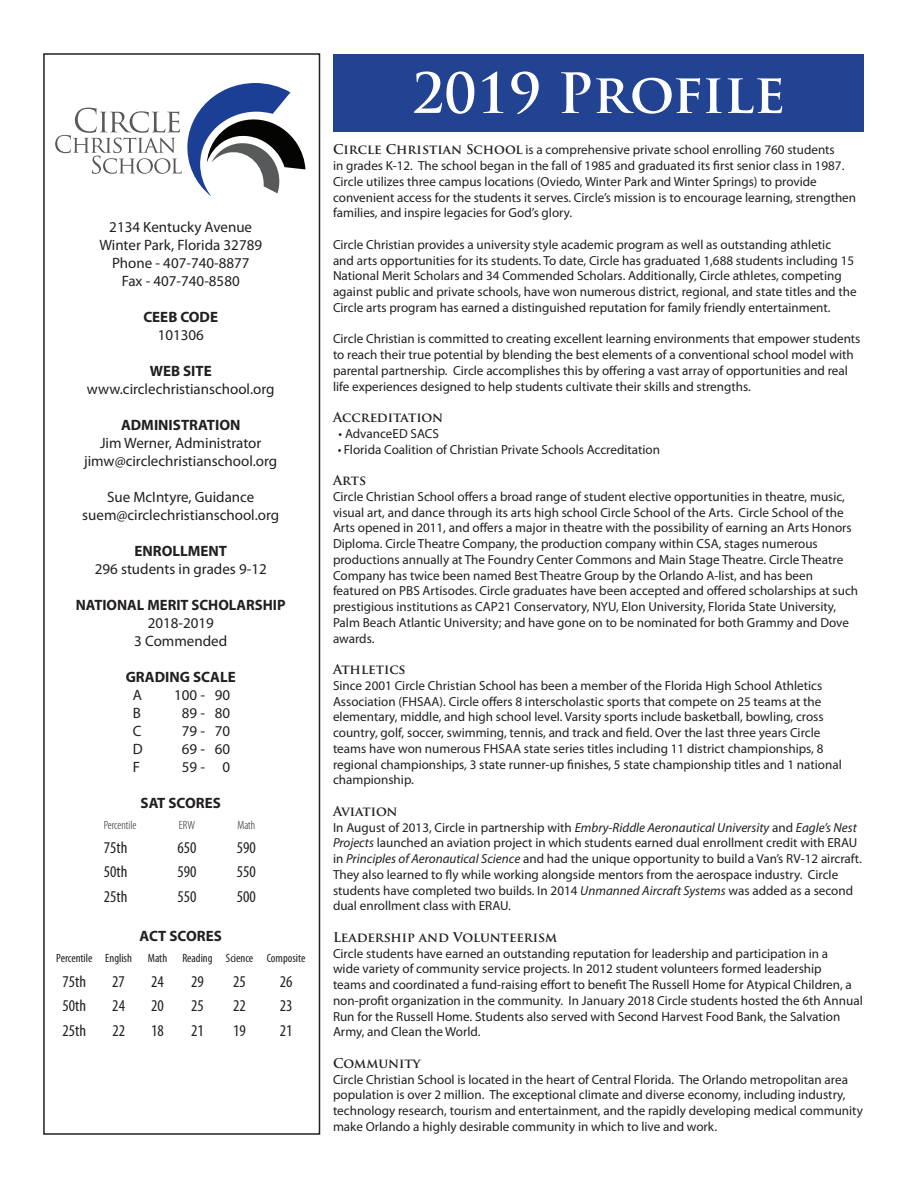
<style>
.page{position:relative;width:918px;height:1188px;background:#fff}
.page>*{position:absolute;margin:0;border:0;box-sizing:border-box;transform-origin:0 0}
.t1{font:700 54px "Trajan Pro";color:#fff}
.t2{font:condensed 16.5px "Myriad Pro";color:#231f20}
.t3{font:15px/18px "Myriad Pro";color:#231f20;text-align:center}
.t4{font:700 15px "Myriad Pro";color:#231f20}
.t5{font:300 14.4px/16.2px "Myriad Pro";color:#4d4d4f}
.t6{font:13.2px/15.8px "Myriad Pro";color:#231f20}
.t7{font:700 13.2px "Trajan Pro";color:#231f20}
.t8{font:condensed 12px "Myriad Pro";color:#231f20}
.t9{font:300 condensed 12px "Myriad Pro";color:#231f20}
.s1{font-family:"Trajan Pro";font-weight:700}
.s2{font-style:italic}
</style>
<div class="page">
<svg style="left:55px;top:83px;width:250px;height:114px"></svg>
<div style="left:333px;top:54px;width:531px;height:77px;background:#224292"></div>
<div style="left:43px;top:53px;width:277px;height:1082px;border:2px solid #231f20"></div>
<p class="t3" style="left:99px;top:217px;width:164px">2134 Kentucky Avenue<br>Winter Park, Florida 32789<br>Phone - 407-740-8877<br>Fax - 407-740-8580</p>
<p class="t4" style="left:143px;top:307px;width:76px">CEEB CODE</p>
<p class="t3" style="left:158px;top:325px;width:48px">101306</p>
<p class="t4" style="left:150px;top:361px;width:64px">WEB SITE</p>
<p class="t3" style="left:87px;top:379px;width:189px">www.circlechristianschool.org</p>
<p class="t4" style="left:121px;top:415px;width:121px">ADMINISTRATION</p>
<p class="t3" style="left:84px;top:433px;width:195px">Jim Werner, Administrator jimw@circlechristianschool.org</p>
<p class="t3" style="left:82px;top:487px;width:198px">Sue McIntyre, Guidance suem@circlechristianschool.org</p>
<p class="t4" style="left:134px;top:541px;width:94px">ENROLLMENT</p>
<p class="t3" style="left:95px;top:559px;width:173px">296 students in grades 9-12</p>
<p class="t4" style="left:76px;top:595px;width:211px">NATIONAL MERIT SCHOLARSHIP</p>
<p class="t3" style="left:134px;top:613px;width:94px">2018-2019<br>3 Commended</p>
<p class="t4" style="left:126px;top:667px;width:112px">GRADING SCALE</p>
<p class="t3" style="left:133px;top:685px;width:11px">A</p>
<p class="t3" style="left:174px;top:685px;width:58px">100 - 90</p>
<p class="t3" style="left:133px;top:703px;width:10px">B</p>
<p class="t3" style="left:182px;top:703px;width:50px">89 - 80</p>
<p class="t3" style="left:133px;top:721px;width:10px">C</p>
<p class="t3" style="left:182px;top:721px;width:50px">79 - 70</p>
<p class="t3" style="left:133px;top:739px;width:11px">D</p>
<p class="t3" style="left:182px;top:739px;width:50px">69 - 60</p>
<p class="t3" style="left:133px;top:757px;width:9px">F</p>
<p class="t3" style="left:182px;top:757px;width:50px">59 - 0</p>
<p class="t4" style="left:141px;top:793px;width:82px">SAT SCORES</p>
<p class="t9" style="left:104px;top:818px;width:34px">Percentile</p>
<p class="t9" style="left:179px;top:818px;width:18px">ERW</p>
<p class="t9" style="left:237px;top:818px;width:19px">Math</p>
<p class="t2" style="left:104px;top:838px;width:25px">75th</p>
<p class="t2" style="left:177px;top:838px;width:21px">650</p>
<p class="t2" style="left:237px;top:838px;width:21px">590</p>
<p class="t2" style="left:104px;top:862px;width:25px">50th</p>
<p class="t2" style="left:177px;top:862px;width:21px">590</p>
<p class="t2" style="left:237px;top:862px;width:21px">550</p>
<p class="t2" style="left:104px;top:886px;width:25px">25th</p>
<p class="t2" style="left:177px;top:886px;width:21px">550</p>
<p class="t2" style="left:237px;top:886px;width:21px">500</p>
<p class="t4" style="left:140px;top:927px;width:84px">ACT SCORES</p>
<p class="t8" style="left:56px;top:951px;width:77px">Percentile English</p>
<p class="t8" style="left:148px;top:951px;width:21px">Math</p>
<p class="t8" style="left:182px;top:951px;width:124px">Reading Science Composite</p>
<p class="t2" style="left:63px;top:971px;width:25px">75th</p>
<p class="t2" style="left:112px;top:971px;width:14px">27</p>
<p class="t2" style="left:151px;top:971px;width:14px">24</p>
<p class="t2" style="left:191px;top:971px;width:14px">29</p>
<p class="t2" style="left:233px;top:971px;width:14px">25</p>
<p class="t2" style="left:280px;top:971px;width:14px">26</p>
<p class="t2" style="left:63px;top:996px;width:25px">50th</p>
<p class="t2" style="left:112px;top:996px;width:14px">24</p>
<p class="t2" style="left:151px;top:996px;width:14px">20</p>
<p class="t2" style="left:191px;top:996px;width:14px">25</p>
<p class="t2" style="left:233px;top:996px;width:14px">22</p>
<p class="t2" style="left:280px;top:996px;width:14px">23</p>
<p class="t2" style="left:63px;top:1020px;width:25px">25th</p>
<p class="t2" style="left:112px;top:1020px;width:14px">22</p>
<p class="t2" style="left:151px;top:1020px;width:14px">18</p>
<p class="t2" style="left:191px;top:1020px;width:14px">21</p>
<p class="t2" style="left:233px;top:1020px;width:14px">19</p>
<p class="t2" style="left:280px;top:1020px;width:14px">21</p>
<p class="t5" style="left:141px;top:259px;width:172px">CircleChristianSchool.org info@circlechristianschool.org</p>
<h1 class="t1" style="left:412px;top:60px;width:375px">2019 Profile</h1>
<p class="t6" style="left:333px;top:142px;width:525px"><span class="s1">Circle Christian School</span> is a comprehensive private school enrolling 760 students<br>in grades K-12. The school began in the fall of 1985 and graduated its first senior class in 1987.<br>Circle utilizes three campus locations (Oviedo, Winter Park and Winter Springs) to provide convenient access for the students it serves. Circle’s mission is to encourage learning, strengthen families, and inspire legacies for God’s glory.</p>
<p class="t6" style="left:333px;top:236px;width:525px">Circle Christian provides a university style academic program as well as outstanding athletic<br>and arts opportunities for its students. To date, Circle has graduated 1,688 students including 15<br>National Merit Scholars and 34 Commended Scholars. Additionally, Circle athletes, competing against public and private schools, have won numerous district, regional, and state titles and the Circle arts program has earned a distinguished reputation for family friendly entertainment.</p>
<p class="t6" style="left:333px;top:331px;width:529px">Circle Christian is committed to creating excellent learning environments that empower students to reach their true potential by blending the best elements of a conventional school model with parental partnership. Circle accomplishes this by offering a vast array of opportunities and real life experiences designed to help students cultivate their skills and strengths.</p>
<p class="t7" style="left:333px;top:409px;width:112px">Accreditation</p>
<p class="t6" style="left:339px;top:425px;width:102px">• AdvanceED SACS</p>
<p class="t6" style="left:338px;top:441px;width:324px"><span class="s2">•</span> Florida Coalition of Christian Private Schools Accreditation</p>
<p class="t7" style="left:333px;top:472px;width:35px">Arts</p>
<p class="t6" style="left:333px;top:488px;width:527px">Circle Christian School offers a broad range of student elective opportunities in theatre, music, visual art, and dance through its arts high school Circle School of the Arts. Circle School of the Arts opened in 2011, and offers a major in theatre with the possibility of earning an Arts Honors Diploma. Circle Theatre Company, the production company within CSA, stages numerous productions annually at The Foundry Center Commons and Main Stage Theatre. Circle Theatre Company has twice been named Best Theatre Group by the Orlando A-list, and has been featured on PBS Artisodes. Circle graduates have been accepted and offered scholarships at such prestigious institutions as CAP21 Conservatory, NYU, Elon University, Florida State University, Palm Beach Atlantic University; and have gone on to be nominated for both Grammy and Dove awards.</p>
<p class="t7" style="left:333px;top:661px;width:74px">Athletics</p>
<p class="t6" style="left:333px;top:677px;width:510px">Since 2001 Circle Christian School has been a member of the Florida High School Athletics Association (FHSAA). Circle offers 8 interscholastic sports that compete on 25 teams at the elementary, middle, and high school level. Varsity sports include basketball, bowling, cross country, golf, soccer, swimming, tennis, and track and field. Over the last three years Circle teams have won numerous FHSAA state series titles including 11 district championships, 8 regional championships, 3 state runner-up finishes, 5 state championship titles and 1 national championship.</p>
<p class="t7" style="left:333px;top:803px;width:66px">Aviation</p>
<p class="t6" style="left:333px;top:819px;width:530px">In August of 2013, Circle in partnership with <span class="s2">Embry-Riddle Aeronautical University</span> and <span class="s2">Eagle’s Nest Projects</span> launched an aviation project in which students earned dual enrollment credit with ERAU in <span class="s2">Principles of Aeronautical Science</span> and had the unique opportunity to build a Van’s RV-12 aircraft.<br>They also learned to fly while working alongside mentors from the aerospace industry. Circle students have completed two builds. In 2014 <span class="s2">Unmanned Aircraft Systems</span> was added as a second dual enrollment class with ERAU.</p>
<p class="t7" style="left:333px;top:929px;width:226px">Leadership and Volunteerism</p>
<p class="t6" style="left:333px;top:945px;width:531px">Circle students have earned an outstanding reputation for leadership and participation in a<br>wide variety of community service projects. In 2012 student volunteers formed leadership<br>teams and coordinated a fund-raising effort to benefit The Russell Home for Atypical Children, a non-profit organization in the community. In January 2018 Circle students hosted the 6th Annual Run for the Russell Home. Students also served with Second Harvest Food Bank, the Salvation Army, and Clean the World.</p>
<p class="t7" style="left:333px;top:1055px;width:89px">Community</p>
<p class="t6" style="left:333px;top:1071px;width:531px">Circle Christian School is located in the heart of Central Florida. The Orlando metropolitan area population is over 2 million. The exceptional climate and diverse economy, including industry, technology research, tourism and entertainment, and the rapidly developing medical community make Orlando a highly desirable community in which to live and work.</p>
</div>
